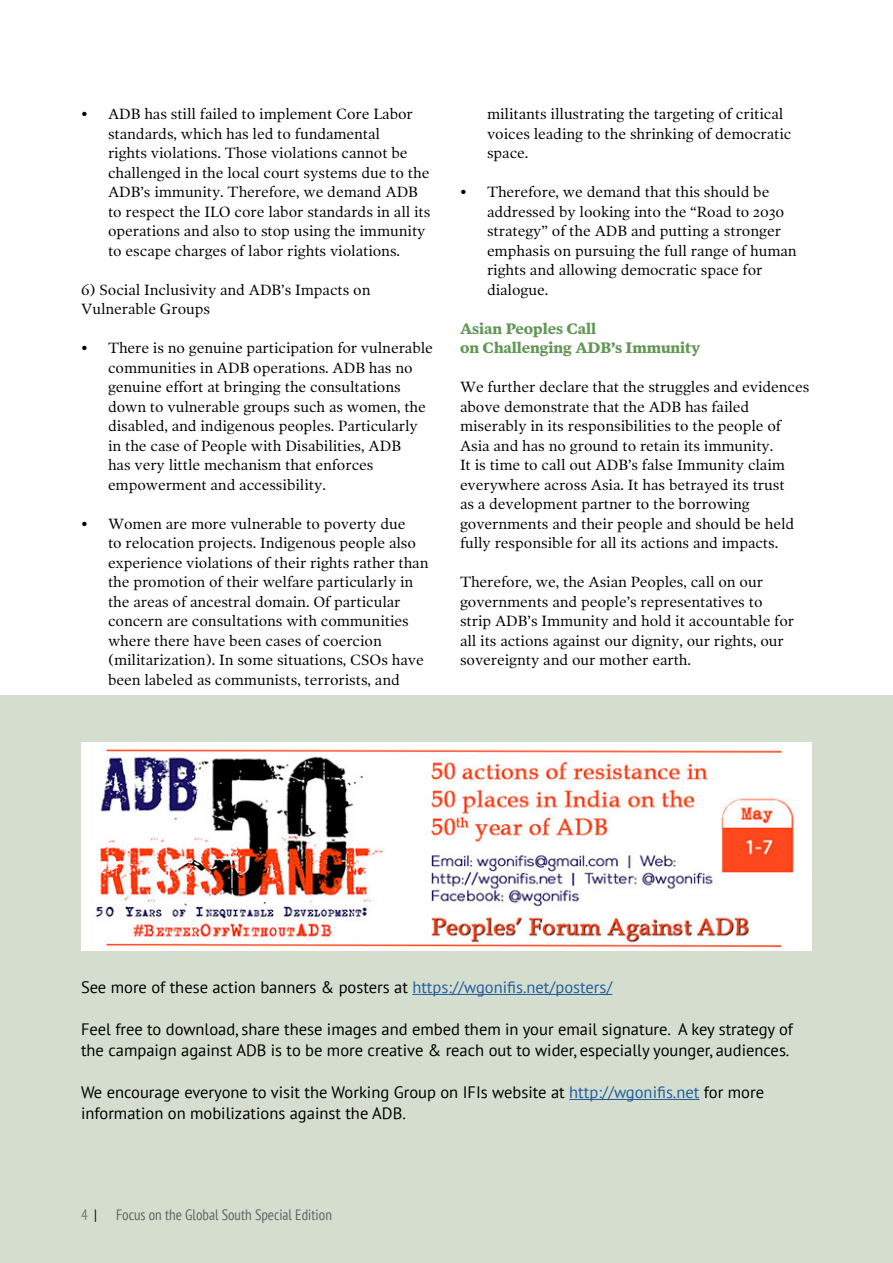
<style>
.page{position:relative;width:893px;height:1263px;background:#fff}
.page>*{position:absolute;margin:0;border:0;box-sizing:border-box;transform-origin:0 0}
.t1{font:16.5px/21px "PT Sans";color:#000}
.t2{font:15px/19.5px "Poynter Text Roman One";letter-spacing:-.005em;color:#000}
.t3{font:700 15px/19.5px "Poynter OS Text One";letter-spacing:-.005em;color:#629755}
.t4{font:condensed 15px "PT Sans";color:#636466}
.t5{font:condensed 15px "PT Sans";color:#5a8b4e}
.s1{color:#215e9e}
.s2{color:#000}
</style>
<div class="page">
<div style="left:0;top:696px;width:893px;height:567px;background:#d5ddce"></div>
<img style="left:81px;top:742px;width:731px;height:209px">
<hr style="left:412px;top:994px;width:200px;height:1px;background:#215e9e">
<hr style="left:569px;top:1099px;width:130px;height:1px;background:#215e9e">
<p class="t2" style="left:108px;top:104px;width:324px;text-indent:-27px">• ADB has still failed to implement Core Labor standards, which has led to fundamental<br>rights violations. Those violations cannot be challenged in the local court systems due to the ADB’s immunity. Therefore, we demand ADB to respect the ILO core labor standards in all its operations and also to stop using the immunity to escape charges of labor rights violations.</p>
<p class="t2" style="left:81px;top:279px;width:291px">6) Social Inclusivity and ADB’s Impacts on<br>Vulnerable Groups</p>
<p class="t2" style="left:108px;top:338px;width:326px;text-indent:-27px">• There is no genuine participation for vulnerable communities in ADB operations. ADB has no genuine effort at bringing the consultations down to vulnerable groups such as women, the disabled, and indigenous peoples. Particularly in the case of People with Disabilities, ADB<br>has very little mechanism that enforces empowerment and accessibility.</p>
<p class="t2" style="left:108px;top:513px;width:322px;text-indent:-27px">• Women are more vulnerable to poverty due<br>to relocation projects. Indigenous people also experience violations of their rights rather than the promotion of their welfare particularly in the areas of ancestral domain. Of particular concern are consultations with communities where there have been cases of coercion (militarization). In some situations, CSOs have been labeled as communists, terrorists, and</p>
<p class="t2" style="left:487px;top:104px;width:306px">militants illustrating the targeting of critical voices leading to the shrinking of democratic space.</p>
<p class="t2" style="left:487px;top:182px;width:311px;text-indent:-27px">• Therefore, we demand that this should be addressed by looking into the “Road to 2030 strategy” of the ADB and putting a stronger emphasis on pursuing the full range of human rights and allowing democratic space for dialogue.</p>
<p class="t3" style="left:460px;top:318px;width:242px">Asian Peoples Call<br>on Challenging ADB’s Immunity</p>
<p class="t2" style="left:460px;top:377px;width:351px">We further declare that the struggles and evidences above demonstrate that the ADB has failed miserably in its responsibilities to the people of Asia and has no ground to retain its immunity.<br>It is time to call out ADB’s false Immunity claim everywhere across Asia. It has betrayed its trust<br>as a development partner to the borrowing governments and their people and should be held fully responsible for all its actions and impacts.</p>
<p class="t2" style="left:460px;top:572px;width:336px">Therefore, we, the Asian Peoples, call on our governments and people’s representatives to strip ADB’s Immunity and hold it accountable for all its actions against our dignity, our rights, our sovereignty and our mother earth.</p>
<p class="t1" style="left:81px;top:976px;width:533px">See more of these action banners &amp; posters at <span class="s1">https://wgonifis.net/posters/</span></p>
<p class="t1" style="left:81px;top:1018px;width:713px">Feel free to download, share these images and embed them in your email signature. A key strategy of the campaign against ADB is to be more creative &amp; reach out to wider, especially younger, audiences.</p>
<p class="t1" style="left:81px;top:1081px;width:685px">We encourage everyone to visit the Working Group on IFIs website at <span class="s1">http://wgonifis.net</span> for more information on mobilizations against the ADB.</p>
<p class="t5" style="left:81px;top:1205px;width:17px">4 <span class="s2">|</span></p>
<p class="t4" style="left:116px;top:1205px;width:217px">Focus on the Global South Special Edition</p>
</div>
